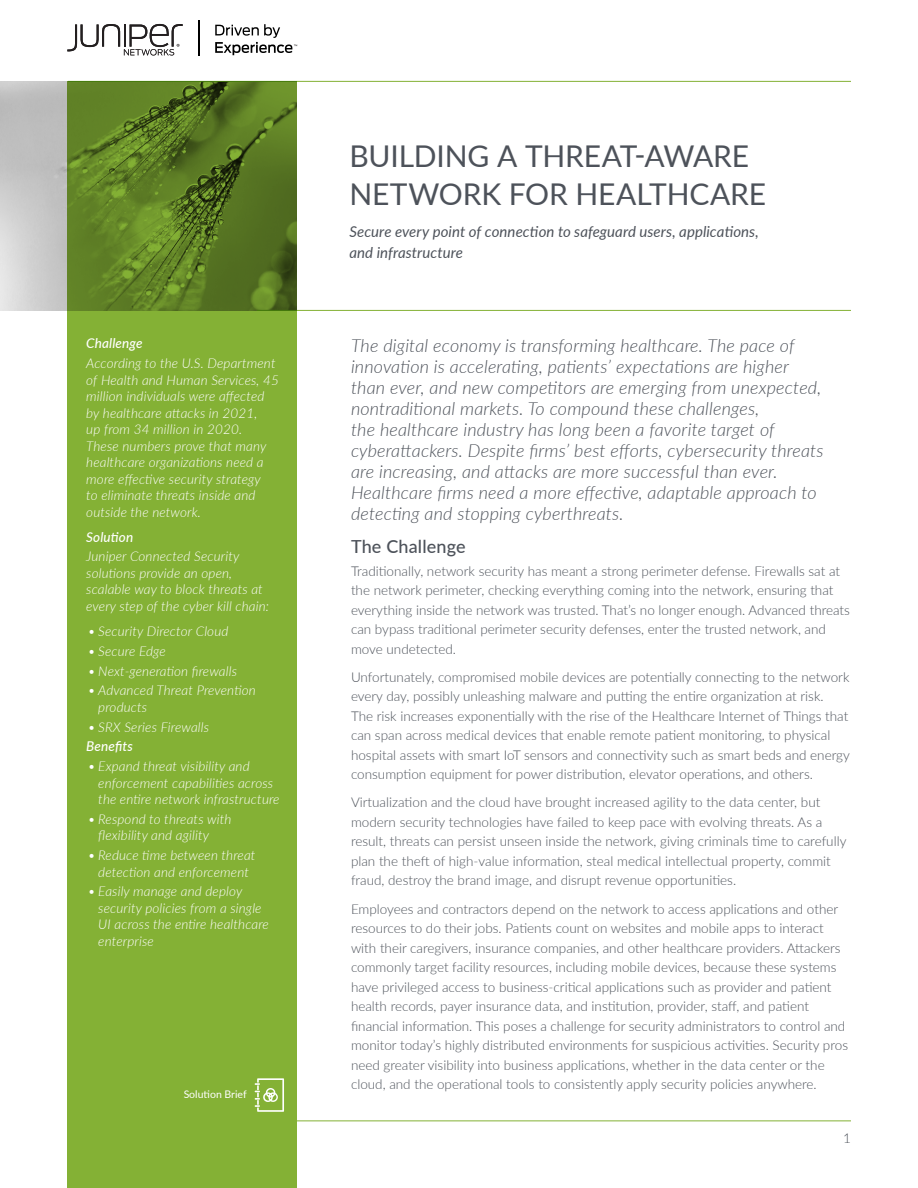
<style>
.page{position:relative;width:918px;height:1188px;background:#fff}
.page>*{position:absolute;margin:0;border:0;box-sizing:border-box;transform-origin:0 0}
.t1{font:30px/37.5px "Lato";letter-spacing:-.005em;color:#4d525a}
.Intro_Paragraph{font:italic 300 18px/21px "Lato";letter-spacing:.01em;color:#4d525a}
.t2{font:500 18px "Lato";letter-spacing:.01em;color:#4d525a}
.Subtitle{font:italic 15px/21px "Lato";letter-spacing:.005em;color:#4d525a}
.t3{font:300 13.5px/19.5px "Lato";color:#4d525a}
.Sidebar_text{font:italic 300 13.5px/16.5px "Lato";letter-spacing:.01em;color:#fff}
.Sidebar_head{font:italic 500 13.5px "Lato";letter-spacing:.01em;color:#fff}
.t4{font:10.5px "Lato";color:#fff}
</style>
<div class="page">
<img style="left:0;top:82px;width:68px;height:229px">
<hr style="left:68px;top:81px;width:783px;height:1px;background:#84b135">
<hr style="left:257px;top:310px;width:594px;height:1px;background:#84b135">
<svg style="left:68px;top:81px;width:229px;height:1107px;fill:#84b135"></svg>
<hr style="left:68px;top:1120px;width:783px;height:1px;background:#84b135">
<hr style="left:198px;top:20px;width:2px;height:36px;background:#000">
<svg style="left:67px;top:24px;width:116px;height:31px"></svg>
<svg style="left:215px;top:24px;width:82px;height:31px"></svg>
<svg style="left:255px;top:1078px;width:29px;height:34px"></svg>
<p class="Sidebar_head" style="left:86px;top:334px;width:58px">Challenge</p>
<p class="Sidebar_text" style="left:86px;top:355px;width:194px">According to the U.S. Department of Health and Human Services, 45 million individuals were affected by healthcare attacks in 2021,<br>up from 34 million in 2020.<br>These numbers prove that many healthcare organizations need a more effective security strategy<br>to eliminate threats inside and outside the network.</p>
<p class="Sidebar_head" style="left:86px;top:527px;width:48px">Solution</p>
<p class="Sidebar_text" style="left:86px;top:548px;width:184px">Juniper Connected Security solutions provide an open, scalable way to block threats at every step of the cyber kill chain:</p>
<p class="Sidebar_text" style="left:88px;top:623px;width:142px">• Security Director Cloud</p>
<p class="Sidebar_text" style="left:88px;top:642px;width:80px">• Secure Edge</p>
<p class="Sidebar_text" style="left:88px;top:662px;width:151px">• Next-generation firewalls</p>
<p class="Sidebar_text" style="left:98px;top:682px;width:159px;text-indent:-11px">• Advanced Threat Prevention products</p>
<p class="Sidebar_text" style="left:88px;top:718px;width:123px">• SRX Series Firewalls</p>
<p class="Sidebar_head" style="left:86px;top:737px;width:48px">Benefits</p>
<p class="Sidebar_text" style="left:98px;top:757px;width:183px;text-indent:-11px">• Expand threat visibility and enforcement capabilities across the entire network infrastructure</p>
<p class="Sidebar_text" style="left:98px;top:810px;width:135px;text-indent:-11px">• Respond to threats with flexibility and agility</p>
<p class="Sidebar_text" style="left:88px;top:846px;width:169px;text-align:center">• Reduce time between threat detection and enforcement</p>
<p class="Sidebar_text" style="left:98px;top:883px;width:172px;text-indent:-11px">• Easily manage and deploy security policies from a single<br>UI across the entire healthcare enterprise</p>
<p class="t4" style="left:184px;top:1087px;width:65px">Solution Brief</p>
<p class="t1" style="left:349px;top:136px;width:418px">BUILDING A THREAT-AWARE<br>NETWORK FOR HEALTHCARE</p>
<p class="Subtitle" style="left:349px;top:220px;width:411px">Secure every point of connection to safeguard users, applications, and infrastructure</p>
<p class="Intro_Paragraph" style="left:351px;top:334px;width:474px">The digital economy is transforming healthcare. The pace of innovation is accelerating, patients’ expectations are higher than ever, and new competitors are emerging from unexpected, nontraditional markets. To compound these challenges,<br>the healthcare industry has long been a favorite target of cyberattackers. Despite firms’ best efforts, cybersecurity threats are increasing, and attacks are more successful than ever.<br>Healthcare firms need a more effective, adaptable approach to detecting and stopping cyberthreats.</p>
<h1 class="t2" style="left:351px;top:533px;width:116px">The Challenge</h1>
<p class="t3" style="left:351px;top:561px;width:501px">Traditionally, network security has meant a strong perimeter defense. Firewalls sat at the network perimeter, checking everything coming into the network, ensuring that everything inside the network was trusted. That’s no longer enough. Advanced threats can bypass traditional perimeter security defenses, enter the trusted network, and move undetected.</p>
<p class="t3" style="left:351px;top:667px;width:500px">Unfortunately, compromised mobile devices are potentially connecting to the network every day, possibly unleashing malware and putting the entire organization at risk.<br>The risk increases exponentially with the rise of the Healthcare Internet of Things that can span across medical devices that enable remote patient monitoring, to physical hospital assets with smart IoT sensors and connectivity such as smart beds and energy consumption equipment for power distribution, elevator operations, and others.</p>
<p class="t3" style="left:351px;top:792px;width:497px">Virtualization and the cloud have brought increased agility to the data center, but modern security technologies have failed to keep pace with evolving threats. As a result, threats can persist unseen inside the network, giving criminals time to carefully plan the theft of high-value information, steal medical intellectual property, commit fraud, destroy the brand image, and disrupt revenue opportunities.</p>
<p class="t3" style="left:351px;top:898px;width:499px">Employees and contractors depend on the network to access applications and other resources to do their jobs. Patients count on websites and mobile apps to interact with their caregivers, insurance companies, and other healthcare providers. Attackers commonly target facility resources, including mobile devices, because these systems have privileged access to business-critical applications such as provider and patient health records, payer insurance data, and institution, provider, staff, and patient financial information. This poses a challenge for security administrators to control and monitor today’s highly distributed environments for suspicious activities. Security pros need greater visibility into business applications, whether in the data center or the cloud, and the operational tools to consistently apply security policies anywhere.</p>
<p class="t3" style="left:843px;top:1128px;width:9px">1</p>
</div>
